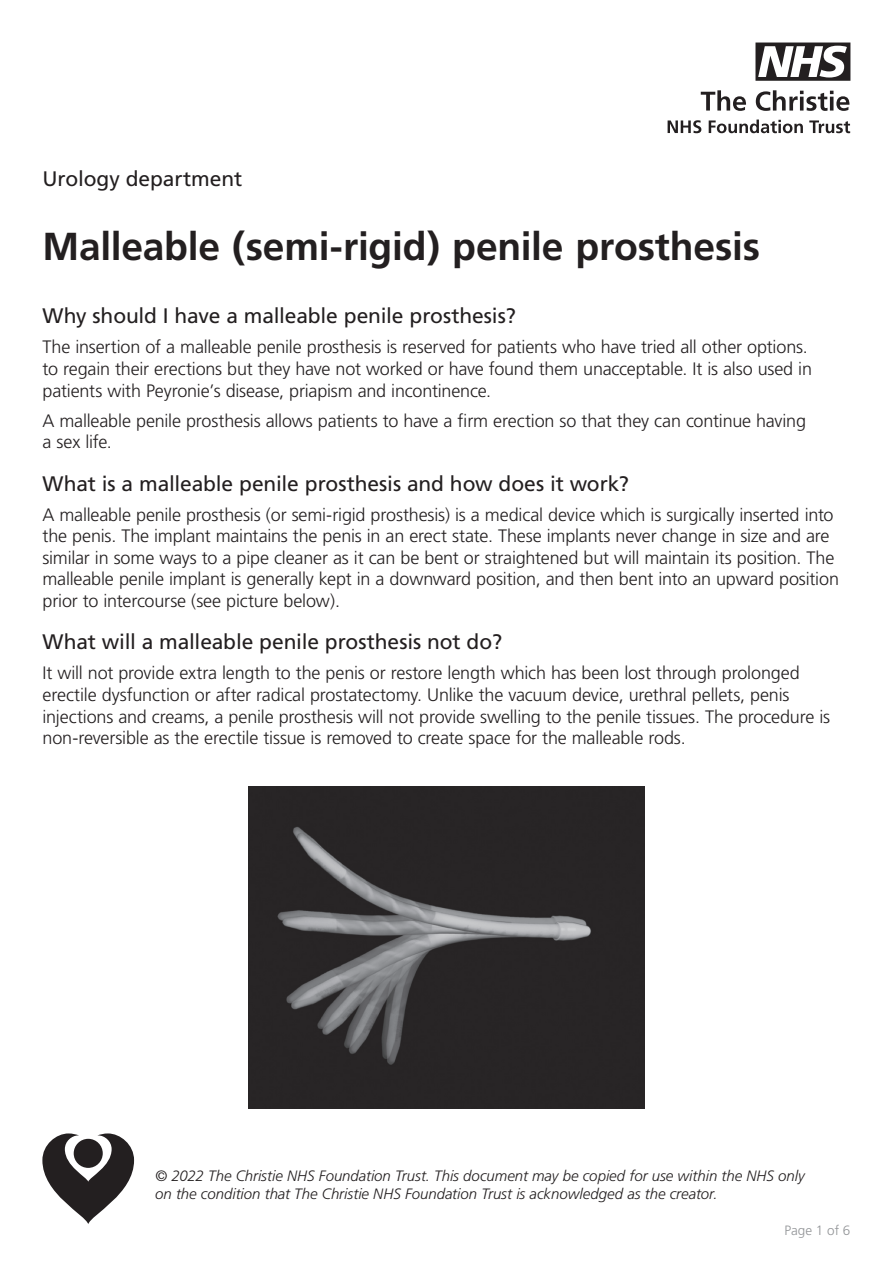
<style>
.page{position:relative;width:893px;height:1263px;background:#fff}
.page>*{position:absolute;margin:0;border:0;box-sizing:border-box;transform-origin:0 0}
.t1{font:700 39px "Frutiger";letter-spacing:-.005em;color:#231f20}
.t2{font:21px "Frutiger";letter-spacing:-.005em;color:#231f20}
.t3{font:300 18px/21.6px "Frutiger";letter-spacing:-.01em;color:#231f20}
.t4{font:italic 300 15px/18px "Frutiger";letter-spacing:-.005em;color:#231f20}
.t5{font:300 13.5px "Frutiger";color:#939598}
</style>
<div class="page">
<img style="left:249px;top:786px;width:395px;height:322px">
<svg style="left:668px;top:120px;width:182px;height:13px"></svg>
<svg style="left:701px;top:90px;width:148px;height:21px"></svg>
<svg style="left:755px;top:43px;width:95px;height:38px"></svg>
<svg style="left:42px;top:1133px;width:92px;height:91px"></svg>
<div style="left:74px;top:1139px;width:29px;height:29px;background:#231f20;border-radius:50%"></div>
<p class="t2" style="left:43px;top:167px;width:201px">Urology department</p>
<h1 class="t1" style="left:43px;top:223px;width:719px">Malleable (semi-rigid) penile prosthesis</h1>
<p class="t2" style="left:43px;top:304px;width:475px">Why should I have a malleable penile prosthesis?</p>
<p class="t3" style="left:43px;top:336px;width:771px">The insertion of a malleable penile prosthesis is reserved for patients who have tried all other options. to regain their erections but they have not worked or have found them unacceptable. It is also used in patients with Peyronie’s disease, priapism and incontinence.</p>
<p class="t3" style="left:43px;top:410px;width:765px">A malleable penile prosthesis allows patients to have a firm erection so that they can continue having a sex life.</p>
<p class="t2" style="left:43px;top:471px;width:588px">What is a malleable penile prosthesis and how does it work?</p>
<p class="t3" style="left:43px;top:504px;width:798px">A malleable penile prosthesis (or semi-rigid prosthesis) is a medical device which is surgically inserted into the penis. The implant maintains the penis in an erect state. These implants never change in size and are similar in some ways to a pipe cleaner as it can be bent or straightened but will maintain its position. The malleable penile implant is generally kept in a downward position, and then bent into an upward position prior to intercourse (see picture below).</p>
<p class="t2" style="left:43px;top:630px;width:461px">What will a malleable penile prosthesis not do?</p>
<p class="t3" style="left:43px;top:662px;width:789px">It will not provide extra length to the penis or restore length which has been lost through prolonged erectile dysfunction or after radical prostatectomy. Unlike the vacuum device, urethral pellets, penis injections and creams, a penile prosthesis will not provide swelling to the penile tissues. The procedure is non-reversible as the erectile tissue is removed to create space for the malleable rods.</p>
<p class="t4" style="left:155px;top:1167px;width:651px">© 2022 The Christie NHS Foundation Trust. This document may be copied for use within the NHS only on the condition that The Christie NHS Foundation Trust is acknowledged as the creator.</p>
<p class="t5" style="left:784px;top:1223px;width:68px">Page 1 of 6</p>
</div>
